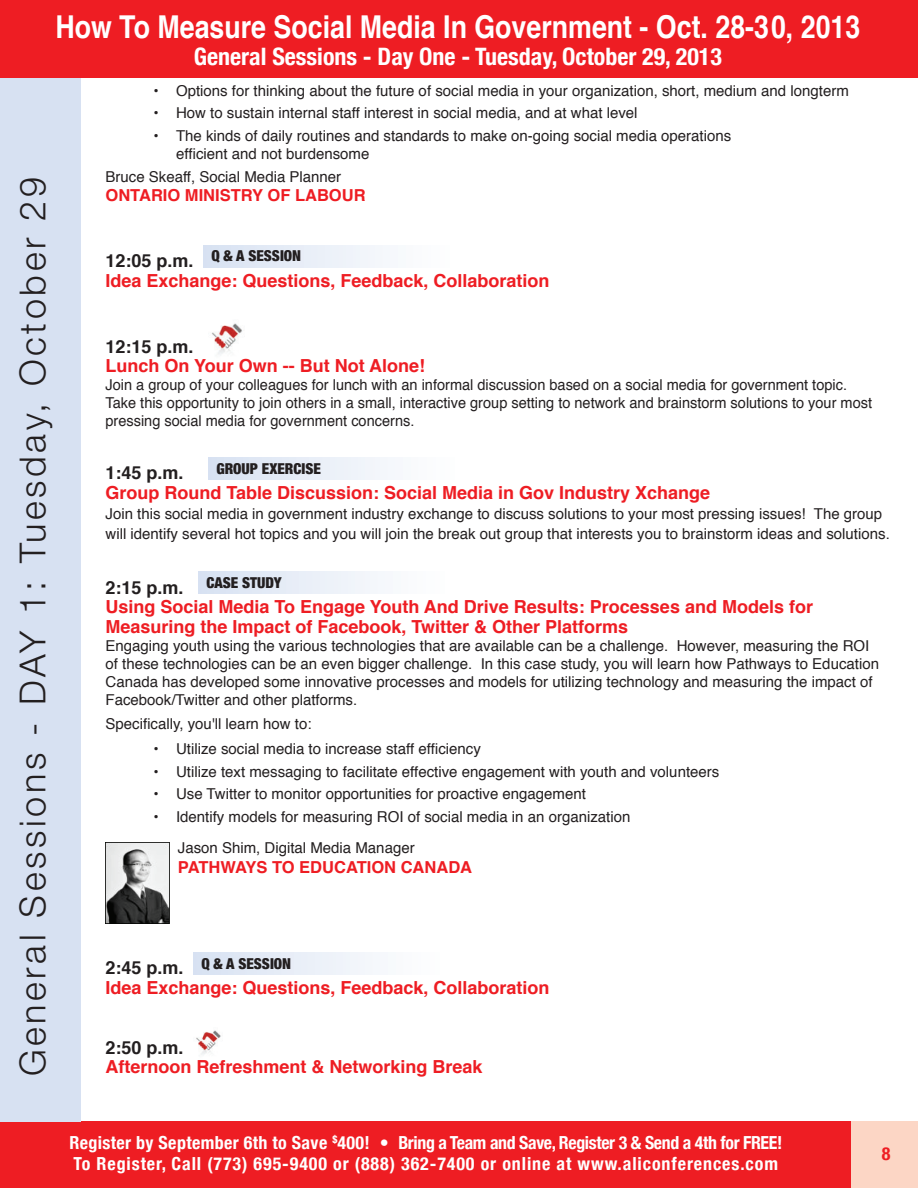
<style>
.page{position:relative;width:918px;height:1188px;background:#fff}
.page>*{position:absolute;margin:0;border:0;box-sizing:border-box;transform-origin:0 0}
.t1{font:300 36px "Helvetica Neue";letter-spacing:.1em;color:#231f20}
.t2{font:700 31.5px "Helvetica";color:#fff;scale:.85 1}
.t3{font:700 condensed 24px "Helvetica Neue";color:#fff}
.t4{font:700 18px/19.5px "Helvetica";color:#ee1d23}
.t5{font:700 condensed 18px/21.6px "Helvetica Neue";letter-spacing:.02em;color:#fff}
.t6{font:700 18px "Helvetica";color:#231f20}
.t7{font:700 condensed 18px "Helvetica Neue";color:#ee1d23}
.t8{font:700 16.5px "Helvetica";color:#ee1d23}
.t9{font:15px/18px "Helvetica";color:#231f20}
.t10{font:900 condensed 15px "Helvetica Neue";color:#231f20}
.s1{font-family:"Helvetica";font-weight:700;font-stretch:normal;font-size:18px}
</style>
<div class="page">
<div style="left:0;top:1122px;width:852px;height:66px;background:#ee1d23"></div>
<div style="left:852px;top:1122px;width:66px;height:66px;background:#fcd6c5"></div>
<div style="left:0;top:77px;width:81px;height:1045px;background:#d7e1f2"></div>
<div style="left:0;top:0;width:918px;height:78px;background:#ee1d23"></div>
<div style="left:204px;top:245px;width:255px;height:22px;background:linear-gradient(to right,#d8e2f2,#fff)"></div>
<img style="left:211px;top:323px;width:32px;height:32px">
<div style="left:209px;top:458px;width:255px;height:21px;background:linear-gradient(to right,#d8e2f2,#fff)"></div>
<div style="left:199px;top:572px;width:255px;height:22px;background:linear-gradient(to right,#d8e2f2,#fff)"></div>
<img style="left:106px;top:842px;width:64px;height:82px">
<div style="left:194px;top:953px;width:255px;height:21px;background:linear-gradient(to right,#d8e2f2,#fff)"></div>
<img style="left:196px;top:1030px;width:25px;height:25px">
<h2 class="t2" style="left:55px;top:1px;width:949px">How To Measure Social Media In Government - Oct. 28-30, 2013</h2>
<h3 class="t3" style="left:194px;top:42px;width:530px">General Sessions - Day One - Tuesday, October 29, 2013</h3>
<h1 class="t1" style="left:11px;top:1076px;width:901px;rotate:-90deg">General Sessions - DAY 1: Tuesday, October 29</h1>
<p class="t9" style="left:154px;top:82px;width:697px">• Options for thinking about the future of social media in your organization, short, medium and longterm</p>
<p class="t9" style="left:154px;top:105px;width:486px">• How to sustain internal staff interest in social media, and at what level</p>
<p class="t9" style="left:176px;top:127px;width:557px;text-indent:-22px">• The kinds of daily routines and standards to make on-going social media operations efficient and not burdensome</p>
<p class="t9" style="left:106px;top:168px;width:237px">Bruce Skeaff, Social Media Planner</p>
<p class="t8" style="left:106px;top:182px;width:24px">Ontario</p>
<p class="t8" style="left:185px;top:182px;width:24px">Ministry</p>
<p class="t8" style="left:268px;top:182px;width:51px">of Labour</p>
<p class="t10" style="left:106px;top:247px;width:197px"><span class="s1">12:05 p.m.</span> Q &amp; A SESSION</p>
<p class="t4" style="left:106px;top:271px;width:446px">Idea Exchange: Questions, Feedback, Collaboration</p>
<p class="t6" style="left:106px;top:332px;width:90px">12:15 p.m.</p>
<p class="t4" style="left:106px;top:356px;width:321px">Lunch On Your Own -- But Not Alone!</p>
<p class="t9" style="left:106px;top:376px;width:768px">Join a group of your colleagues for lunch with an informal discussion based on a social media for government topic.<br>Take this opportunity to join others in a small, interactive group setting to network and brainstorm solutions to your most pressing social media for government concerns.</p>
<p class="t6" style="left:106px;top:458px;width:80px">1:45 p.m.</p>
<p class="t10" style="left:216px;top:459px;width:106px">GROUP EXERCISE</p>
<p class="t4" style="left:106px;top:483px;width:606px">Group Round Table Discussion: Social Media in Gov Industry Xchange</p>
<p class="t9" style="left:106px;top:505px;width:786px;line-height:19.5px">Join this social media in government industry exchange to discuss solutions to your most pressing issues! The group will identify several hot topics and you will join the break out group that interests you to brainstorm ideas and solutions.</p>
<p class="t6" style="left:106px;top:573px;width:80px">2:15 p.m.</p>
<p class="t10" style="left:206px;top:573px;width:77px">CASE STUDY</p>
<p class="t4" style="left:106px;top:597px;width:709px">Using Social Media To Engage Youth And Drive Results: Processes and Models for<br>Measuring the Impact of Facebook, Twitter &amp; Other Platforms</p>
<p class="t9" style="left:106px;top:637px;width:775px">Engaging youth using the various technologies that are available can be a challenge. However, measuring the ROI of these technologies can be an even bigger challenge. In this case study, you will learn how Pathways to Education Canada has developed some innovative processes and models for utilizing technology and measuring the impact of Facebook/Twitter and other platforms.</p>
<p class="t9" style="left:106px;top:716px;width:208px">Specifically, you'll learn how to:</p>
<p class="t9" style="left:154px;top:740px;width:329px">• Utilize social media to increase staff efficiency</p>
<p class="t9" style="left:154px;top:763px;width:567px">• Utilize text messaging to facilitate effective engagement with youth and volunteers</p>
<p class="t9" style="left:154px;top:786px;width:434px">• Use Twitter to monitor opportunities for proactive engagement</p>
<p class="t9" style="left:178px;top:801px;width:454px;line-height:31.5px;text-indent:-24px">• Identify models for measuring ROI of social media in an organization<br>Jason Shim, Digital Media Manager</p>
<p class="t8" style="left:178px;top:854px;width:296px">PATHWAYS TO EDUCATION CANADA</p>
<p class="t10" style="left:106px;top:954px;width:187px"><span class="s1">2:45 p.m.</span> Q &amp; A SESSION</p>
<p class="t4" style="left:106px;top:978px;width:446px">Idea Exchange: Questions, Feedback, Collaboration</p>
<p class="t6" style="left:106px;top:1033px;width:80px">2:50 p.m.</p>
<p class="t4" style="left:106px;top:1058px;width:379px">Afternoon Refreshment &amp; Networking Break</p>
<p class="t5" style="left:69px;top:1131px;width:714px">Register by September 6th to Save <sup>$</sup>400! • Bring a Team and Save, Register 3 &amp; Send a 4th for FREE!<br>To Register, Call (773) 695-9400 or (888) 362-7400 or online at www.aliconferences.com</p>
<p class="t7" style="left:882px;top:1142px;width:10px">8</p>
</div>
